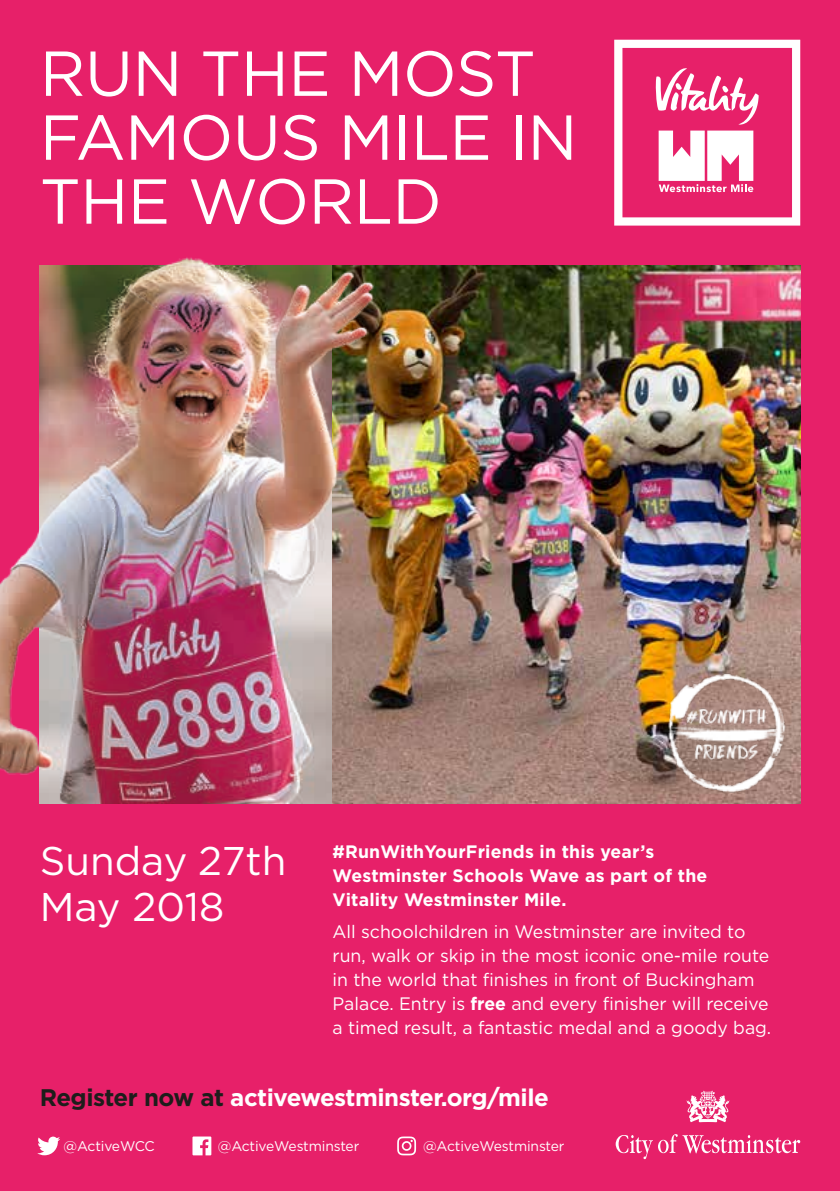
<style>
.page{position:relative;width:840px;height:1191px;background:#fff}
.page>*{position:absolute;margin:0;border:0;box-sizing:border-box;transform-origin:0 0}
.t1{font:63.4px/64px "Gotham";letter-spacing:-.01em;color:#fff}
.t2{font:40px/46px "Gotham";color:#fff}
.t3{font:700 24px "Gotham";letter-spacing:-.02em;color:#fff}
.t4{font:18px/24px "Gotham";color:#fff}
.t5{font:700 18px/24px "Gotham";letter-spacing:.01em;color:#fff}
.t6{font:14px "Gotham";letter-spacing:-.01em;color:#fff}
.s1{font-weight:700}
.s2{color:#1d1d1b}
</style>
<div class="page">
<div style="left:0;top:0;width:839px;height:1191px;background:#e72069"></div>
<img style="left:394px;top:265px;width:405px;height:539px">
<svg style="left:615px;top:1134px;width:184px;height:25px"></svg>
<svg style="left:686px;top:1090px;width:43px;height:32px"></svg>
<svg style="left:614px;top:40px;width:185px;height:186px"></svg>
<img style="left:0;top:257px;width:394px;height:547px">
<svg style="left:192px;top:1136px;width:19px;height:19px"></svg>
<svg style="left:37px;top:1136px;width:23px;height:19px"></svg>
<svg style="left:397px;top:1136px;width:19px;height:19px"></svg>
<img style="left:663px;top:668px;width:126px;height:126px">
<h1 class="t1" style="left:40px;top:40px;width:539px">RUN THE MOST<br>FAMOUS MILE IN<br>THE WORLD</h1>
<h2 class="t2" style="left:40px;top:837px;width:248px">Sunday 27th<br>May 2018</h2>
<p class="t5" style="left:332px;top:839px;width:376px">#RunWithYourFriends in this year’s<br>Westminster Schools Wave as part of the<br>Vitality Westminster Mile.</p>
<p class="t4" style="left:332px;top:919px;width:440px">All schoolchildren in Westminster are invited to run, walk or skip in the most iconic one-mile route in the world that finishes in front of Buckingham Palace. Entry is <span class="s1">free</span> and every finisher will receive a timed result, a fantastic medal and a goody bag.</p>
<h3 class="t3" style="left:40px;top:1081px;width:510px"><span class="s2">Register now at</span> activewestminster.org/mile</h3>
<p class="t6" style="left:64px;top:1137px;width:93px">@ActiveWCC</p>
<p class="t6" style="left:218px;top:1137px;width:143px">@ActiveWestminster</p>
<p class="t6" style="left:423px;top:1137px;width:143px">@ActiveWestminster</p>
</div>
